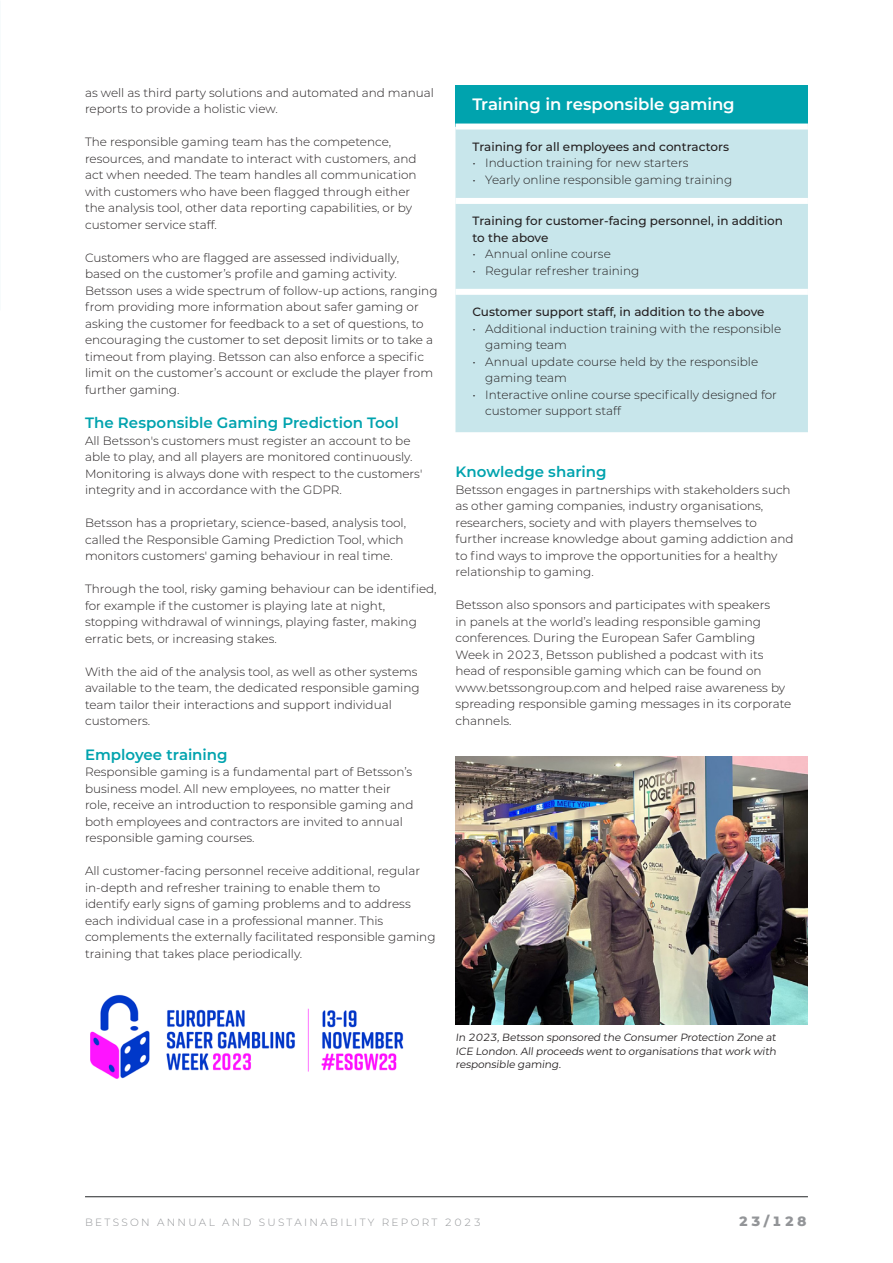
<style>
.page{position:relative;width:893px;height:1263px;background:#fff}
.page>*{position:absolute;margin:0;border:0;box-sizing:border-box;transform-origin:0 0}
.t1{font:600 16.5px "Montserrat";letter-spacing:-.005em;color:#fff}
.t2{font:600 15px "Montserrat";color:#00a3ae}
.t3{font:800 13.5px "Montserrat";color:#939598}
.t4{font:300 12px/16.5px "Montserrat";color:#231f20}
.t5{font:500 12px/16.5px "Montserrat";color:#231f20}
.t6{font:10.5px/13.5px "Montserrat";color:#231f20;text-align:justify}
.t7{font:300 10.5px "Montserrat";letter-spacing:.22em;color:#939598}
</style>
<div class="page">
<hr style="left:85px;top:1196px;width:723px;height:1px;background:#242628">
<div style="left:455px;top:85px;width:353px;height:42px;background:#00a3ae"></div>
<div style="left:455px;top:130px;width:353px;height:302px;background:#c8e6eb"></div>
<div style="left:455px;top:124px;width:353px;height:6px;background:#fff"></div>
<div style="left:455px;top:198px;width:353px;height:6px;background:#fff"></div>
<div style="left:455px;top:289px;width:353px;height:6px;background:#fff"></div>
<img style="left:455px;top:756px;width:353px;height:268px">
<img style="left:90px;top:994px;width:314px;height:85px">
<p class="t4" style="left:85px;top:84px;width:350px">as well as third party solutions and automated and manual reports to provide a holistic view.</p>
<p class="t4" style="left:85px;top:133px;width:333px">The responsible gaming team has the competence, resources, and mandate to interact with customers, and act when needed. The team handles all communication with customers who have been flagged through either the analysis tool, other data reporting capabilities, or by customer service staff.</p>
<p class="t4" style="left:85px;top:249px;width:354px">Customers who are flagged are assessed individually, based on the customer’s profile and gaming activity.<br>Betsson uses a wide spectrum of follow-up actions, ranging from providing more information about safer gaming or asking the customer for feedback to a set of questions, to encouraging the customer to set deposit limits or to take a timeout from playing. Betsson can also enforce a specific limit on the customer’s account or exclude the player from further gaming.</p>
<p class="t2" style="left:85px;top:412px;width:315px">The Responsible Gaming Prediction Tool</p>
<p class="t4" style="left:85px;top:432px;width:339px">All Betsson's customers must register an account to be able to play, and all players are monitored continuously.<br>Monitoring is always done with respect to the customers' integrity and in accordance with the GDPR.</p>
<p class="t4" style="left:85px;top:514px;width:323px">Betsson has a proprietary, science-based, analysis tool, called the Responsible Gaming Prediction Tool, which monitors customers' gaming behaviour in real time.</p>
<p class="t4" style="left:85px;top:580px;width:353px">Through the tool, risky gaming behaviour can be identified, for example if the customer is playing late at night, stopping withdrawal of winnings, playing faster, making erratic bets, or increasing stakes.</p>
<p class="t4" style="left:85px;top:663px;width:336px">With the aid of the analysis tool, as well as other systems available to the team, the dedicated responsible gaming team tailor their interactions and support individual customers.</p>
<p class="t2" style="left:85px;top:744px;width:144px">Employee training</p>
<p class="t4" style="left:85px;top:763px;width:330px">Responsible gaming is a fundamental part of Betsson’s business model. All new employees, no matter their role, receive an introduction to responsible gaming and both employees and contractors are invited to annual responsible gaming courses.</p>
<p class="t4" style="left:85px;top:862px;width:352px">All customer-facing personnel receive additional, regular in-depth and refresher training to enable them to<br>identify early signs of gaming problems and to address each individual case in a professional manner. This complements the externally facilitated responsible gaming training that takes place periodically.</p>
<h1 class="t1" style="left:472px;top:92px;width:264px">Training in responsible gaming</h1>
<p class="t5" style="left:472px;top:138px;width:258px">Training for all employees and contractors</p>
<p class="t4" style="left:472px;top:155px;width:218px">• Induction training for new starters</p>
<p class="t4" style="left:472px;top:171px;width:261px">• Yearly online responsible gaming training</p>
<p class="t5" style="left:472px;top:212px;width:312px">Training for customer-facing personnel, in addition to the above</p>
<p class="t4" style="left:472px;top:245px;width:140px">• Annual online course</p>
<p class="t4" style="left:472px;top:262px;width:168px">• Regular refresher training</p>
<p class="t5" style="left:472px;top:303px;width:294px">Customer support staff, in addition to the above</p>
<p class="t4" style="left:485px;top:320px;width:297px;text-indent:-13px">• Additional induction training with the responsible gaming team</p>
<p class="t4" style="left:485px;top:353px;width:274px;text-indent:-13px">• Annual update course held by the responsible gaming team</p>
<p class="t4" style="left:485px;top:386px;width:293px;text-indent:-13px">• Interactive online course specifically designed for customer support staff</p>
<p class="t2" style="left:455px;top:461px;width:152px">Knowledge sharing</p>
<p class="t4" style="left:455px;top:481px;width:340px">Betsson engages in partnerships with stakeholders such as other gaming companies, industry organisations, researchers, society and with players themselves to further increase knowledge about gaming addiction and to find ways to improve the opportunities for a healthy relationship to gaming.</p>
<p class="t4" style="left:455px;top:596px;width:337px">Betsson also sponsors and participates with speakers<br>in panels at the world’s leading responsible gaming conferences. During the European Safer Gambling Week in 2023, Betsson published a podcast with its head of responsible gaming which can be found on www.betssongroup.com and helped raise awareness by spreading responsible gaming messages in its corporate channels.</p>
<p class="t6" style="left:455px;top:1030px;width:324px">In 2023, Betsson sponsored the Consumer Protection Zone at ICE London. All proceeds went to organisations that work with responsible gaming.</p>
<p class="t7" style="left:85px;top:1215px;width:398px">BETSSON ANNUAL AND SUSTAINABILITY REPORT 2023</p>
<p class="t3" style="left:739px;top:1211px;width:69px">23/128</p>
</div>
